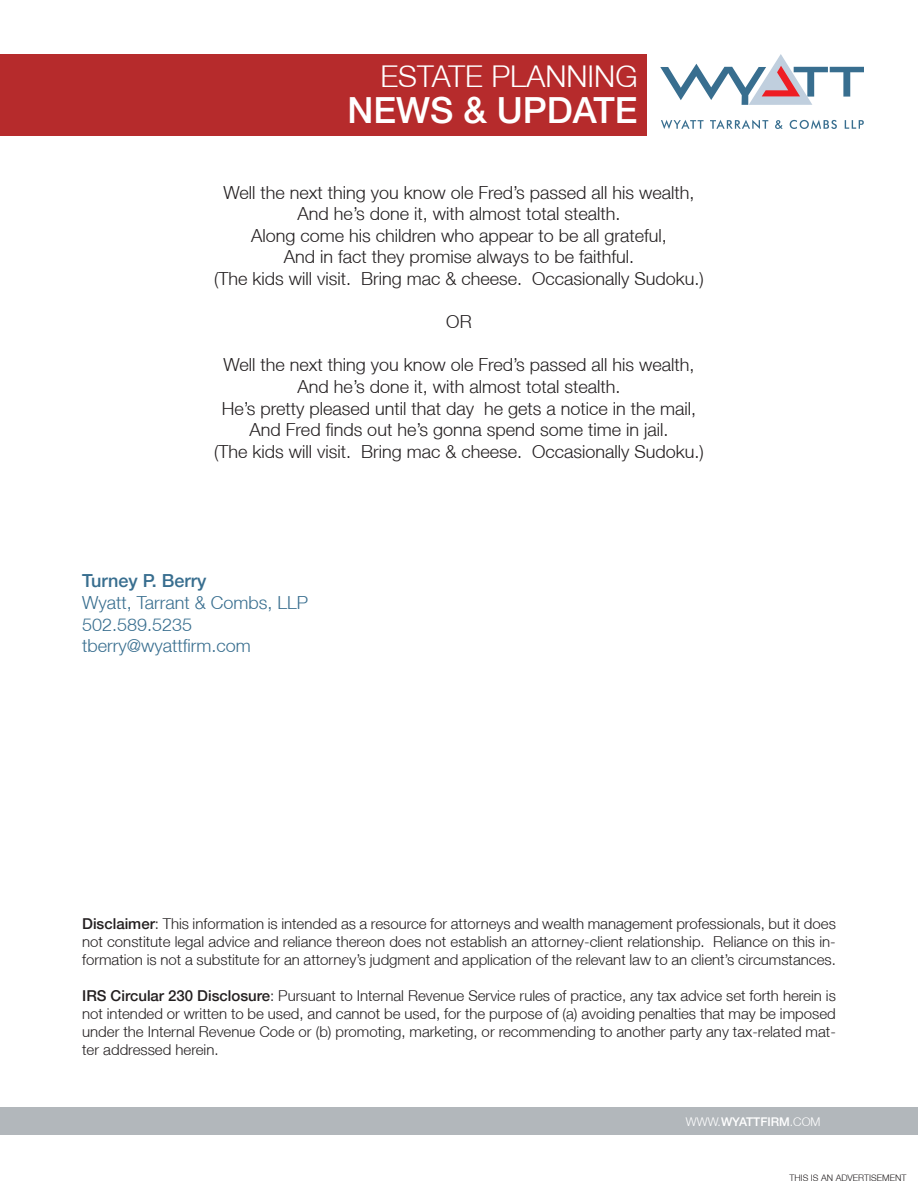
<style>
.page{position:relative;width:918px;height:1188px;background:#fff}
.page>*{position:absolute;margin:0;border:0;box-sizing:border-box;transform-origin:0 0}
.t1{font:500 36px "Helvetica Neue LT";color:#fff}
.t2{font:300 30px "Helvetica Neue LT";color:#fff}
.t3{font:300 18px/21.6px "Helvetica Neue LT";color:#231f20;text-align:center}
.t4{font:300 18px/21.6px "Helvetica Neue LT";color:#386e8f}
.t5{font:500 18px "Helvetica Neue LT";color:#386e8f}
.t6{font:300 15px/18px "Helvetica Neue LT";color:#231f20;text-align:justify}
.t7{font:500 12px "Helvetica Neue LT";color:#fff}
.t8{font:300 9px "Helvetica Neue LT";color:#231f20}
.s1{font-weight:500}
.s2{font-weight:300}
</style>
<div class="page">
<div style="left:1px;top:1107px;width:917px;height:28px;background:#b2b7bb"></div>
<div style="left:0;top:54px;width:647px;height:81px;background:#b62b2c"></div>
<svg style="left:660px;top:54px;width:204px;height:51px"></svg>
<svg style="left:661px;top:120px;width:43px;height:9px"></svg>
<svg style="left:710px;top:120px;width:58px;height:9px"></svg>
<svg style="left:775px;top:120px;width:8px;height:9px"></svg>
<svg style="left:790px;top:120px;width:47px;height:9px"></svg>
<svg style="left:845px;top:120px;width:19px;height:9px"></svg>
<h2 class="t2" style="left:380px;top:58px;width:259px">estate planning</h2>
<h1 class="t1" style="left:348px;top:89px;width:292px">news &amp; update</h1>
<p class="t3" style="left:214px;top:181px;width:491px">Well the next thing you know ole Fred’s passed all his wealth, And he’s done it, with almost total stealth.<br>Along come his children who appear to be all grateful,<br>And in fact they promise always to be faithful.<br>(The kids will visit. Bring mac &amp; cheese. Occasionally Sudoku.)</p>
<p class="t3" style="left:446px;top:311px;width:27px">OR</p>
<p class="t3" style="left:214px;top:354px;width:491px">Well the next thing you know ole Fred’s passed all his wealth, And he’s done it, with almost total stealth.<br>He’s pretty pleased until that day he gets a notice in the mail, And Fred finds out he’s gonna spend some time in jail.<br>(The kids will visit. Bring mac &amp; cheese. Occasionally Sudoku.)</p>
<p class="t5" style="left:82px;top:570px;width:126px">Turney P. Berry</p>
<p class="t4" style="left:82px;top:591px;width:206px">Wyatt, Tarrant &amp; Combs, LLP<br>502.589.5235 tberry@wyattfirm.com</p>
<p class="t6" style="left:82px;top:915px;width:755px"><span class="s1">Disclaimer</span>: This information is intended as a resource for attorneys and wealth management professionals, but it does not constitute legal advice and reliance thereon does not establish an attorney-client relationship. Reliance on this in&shy;formation is not a substitute for an attorney’s judgment and application of the relevant law to an client’s circumstances.</p>
<p class="t6" style="left:82px;top:987px;width:755px"><span class="s1">IRS Circular 230 Disclosure</span>: Pursuant to Internal Revenue Service rules of practice, any tax advice set forth herein is not intended or written to be used, and cannot be used, for the purpose of (a) avoiding penalties that may be imposed under the Internal Revenue Code or (b) promoting, marketing, or recommending to another party any tax-related mat&shy;ter addressed herein.</p>
<p class="t7" style="left:686px;top:1114px;width:136px"><span class="s2">WWW.</span>WYATTFIRM<span class="s2">.COM</span></p>
<p class="t8" style="left:789px;top:1172px;width:81px">THIS IS AN ADVERTISE</p>
<p class="t8" style="left:882px;top:1172px;width:14px">MENT</p>
</div>
